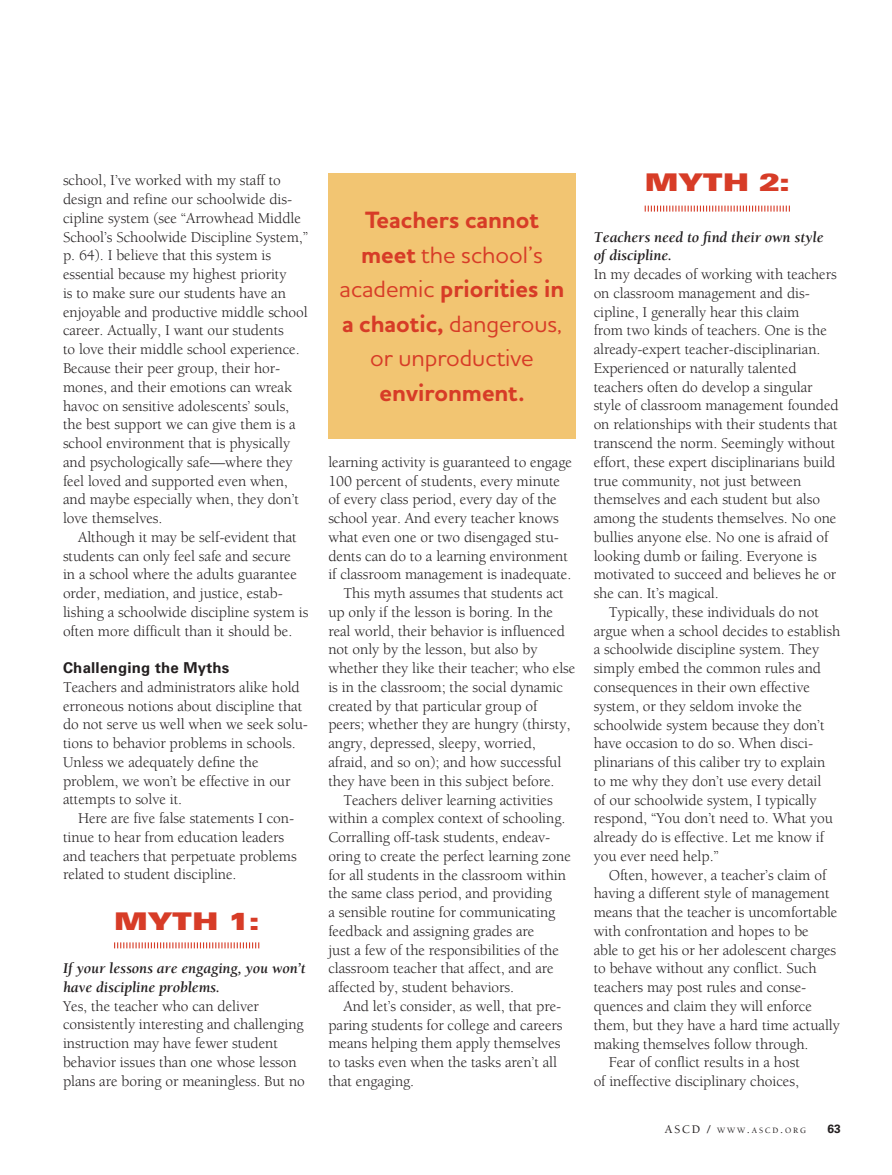
<style>
.page{position:relative;width:892px;height:1175px;background:#fff}
.page>*{position:absolute;margin:0;border:0;box-sizing:border-box;transform-origin:0 0}
.t1{font:24.3px "Univers LT Std X Black Ex";letter-spacing:-.005em;color:#d73c27}
.t2{font:500 24px/34.5px "Houschka Pro";color:#d73c27;text-align:center}
.t3{font:700 24px "Houschka Pro";color:#d73c27}
.t4{font:15.3px/18.8px "Berkeley Std";letter-spacing:-.005em;color:#231f20}
.t5{font:italic 700 15.3px/18.8px "Berkeley Std";letter-spacing:-.005em;color:#231f20}
.t6{font:700 15px "Univers LT Std";letter-spacing:.015em;color:#231f20}
.t7{font:700 12px "Univers LT Std";color:#231f20}
.t8{font:500 8.4px "Berkeley Std";letter-spacing:.215em;color:#231f20}
.s1{font-weight:700}
.s2{font-size:12px}
</style>
<div class="page">
<hr style="left:0;top:0;width:1px;height:1175px;background:#f3ce89">
<svg style="left:114px;top:942px;width:145px;height:6px"></svg>
<svg style="left:644px;top:206px;width:145px;height:6px"></svg>
<div style="left:328px;top:173px;width:247px;height:265px;background:#f2c572"></div>
<p class="t4" style="left:63px;top:171px;width:246px">school, I’ve worked with my staff to design and refine our schoolwide dis&shy;cipline system (see “Arrowhead Middle School’s Schoolwide Discipline System,” p. 64). I believe that this system is essential because my highest priority<br>is to make sure our students have an enjoyable and productive middle school career. Actually, I want our students<br>to love their middle school experience.<br>Because their peer group, their hor&shy;mones, and their emotions can wreak havoc on sensitive adolescents’ souls, the best support we can give them is a school environment that is physically and psychologically safe—where they feel loved and supported even when, and maybe especially when, they don’t love themselves.</p>
<p class="t4" style="left:63px;top:528px;width:247px;text-indent:15px">Although it may be self-evident that students can only feel safe and secure<br>in a school where the adults guarantee order, mediation, and justice, estab&shy;lishing a schoolwide discipline system is often more difficult than it should be.</p>
<p class="t6" style="left:63px;top:659px;width:168px">Challenging the Myths</p>
<p class="t4" style="left:63px;top:678px;width:246px">Teachers and administrators alike hold erroneous notions about discipline that do not serve us well when we seek solu&shy;tions to behavior problems in schools.<br>Unless we adequately define the problem, we won’t be effective in our attempts to solve it.</p>
<p class="t4" style="left:63px;top:809px;width:235px;text-indent:15px">Here are five false statements I con&shy;tinue to hear from education leaders and teachers that perpetuate problems related to student discipline.</p>
<h1 class="t1" style="left:114px;top:906px;width:146px">Myth 1:</h1>
<p class="t5" style="left:63px;top:959px;width:244px">If your lessons are engaging, you won’t have discipline problems.</p>
<p class="t4" style="left:63px;top:996px;width:243px">Yes, the teacher who can deliver consistently interesting and challenging instruction may have fewer student behavior issues than one whose lesson plans are boring or meaningless. But no</p>
<h2 class="t2" style="left:339px;top:202px;width:226px"><span class="s1">Teachers cannot meet</span> the school’s academic <span class="s1">priorities in a chaotic,</span> dangerous, or unproductive</h2>
<h2 class="t3" style="left:379px;top:377px;width:146px">environment.</h2>
<p class="t4" style="left:328px;top:453px;width:245px">learning activity is guaranteed to engage</p>
<p class="t4" style="left:328px;top:471px;width:233px">100 percent of students, every minute</p>
<p class="t4" style="left:328px;top:490px;width:230px">of every class period, every day of the</p>
<p class="t4" style="left:328px;top:509px;width:232px">school year. And every teacher knows</p>
<p class="t4" style="left:328px;top:528px;width:232px">what even one or two disengaged stu-</p>
<p class="t4" style="left:328px;top:546px;width:241px">dents can do to a learning environment</p>
<p class="t4" style="left:328px;top:565px;width:244px">if classroom management is inadequate.</p>
<p class="t4" style="left:343px;top:584px;width:222px">This myth assumes that students act</p>
<p class="t4" style="left:328px;top:603px;width:226px">up only if the lesson is boring. In the</p>
<p class="t4" style="left:328px;top:621px;width:238px">real world, their behavior is influenced</p>
<p class="t4" style="left:328px;top:640px;width:210px">not only by the lesson, but also by</p>
<p class="t4" style="left:328px;top:659px;width:248px">whether they like their teacher; who else</p>
<p class="t4" style="left:328px;top:678px;width:236px">is in the classroom; the social dynamic</p>
<p class="t4" style="left:328px;top:696px;width:210px">created by that particular group of</p>
<p class="t4" style="left:328px;top:715px;width:243px">peers; whether they are hungry (thirsty,</p>
<p class="t4" style="left:328px;top:734px;width:209px">angry, depressed, sleepy, worried,</p>
<p class="t4" style="left:328px;top:753px;width:234px">afraid, and so on); and how successful</p>
<p class="t4" style="left:328px;top:772px;width:228px">they have been in this subject before.</p>
<p class="t4" style="left:343px;top:790px;width:211px">Teachers deliver learning activities</p>
<p class="t4" style="left:328px;top:809px;width:238px">within a complex context of schooling.</p>
<p class="t4" style="left:328px;top:828px;width:223px">Corralling off-task students, endeav-</p>
<p class="t4" style="left:328px;top:847px;width:244px">oring to create the perfect learning zone</p>
<p class="t4" style="left:328px;top:865px;width:239px">for all students in the classroom within</p>
<p class="t4" style="left:328px;top:884px;width:225px">the same class period, and providing</p>
<p class="t4" style="left:328px;top:903px;width:228px">a sensible routine for communicating</p>
<p class="t4" style="left:328px;top:922px;width:207px">feedback and assigning grades are</p>
<p class="t4" style="left:328px;top:940px;width:232px">just a few of the responsibilities of the</p>
<p class="t4" style="left:328px;top:959px;width:227px">classroom teacher that affect, and are</p>
<p class="t4" style="left:328px;top:978px;width:187px">affected by, student behaviors.</p>
<p class="t4" style="left:343px;top:997px;width:219px">And let’s consider, as well, that pre-</p>
<p class="t4" style="left:328px;top:1015px;width:235px">paring students for college and careers</p>
<p class="t4" style="left:328px;top:1034px;width:233px">means helping them apply themselves</p>
<p class="t4" style="left:328px;top:1053px;width:230px">to tasks even when the tasks aren’t all</p>
<p class="t4" style="left:328px;top:1072px;width:87px">that engaging.</p>
<h1 class="t1" style="left:644px;top:168px;width:146px">Myth 2:</h1>
<p class="t5" style="left:593px;top:228px;width:231px">Teachers need to find their own style of discipline.</p>
<p class="t4" style="left:593px;top:265px;width:246px">In my decades of working with teachers on classroom management and dis&shy;cipline, I generally hear this claim<br>from two kinds of teachers. One is the already-expert teacher-disciplinarian.<br>Experienced or naturally talented teachers often do develop a singular style of classroom management founded on relationships with their students that transcend the norm. Seemingly without effort, these expert disciplinarians build true community, not just between themselves and each student but also among the students themselves. No one bullies anyone else. No one is afraid of looking dumb or failing. Everyone is motivated to succeed and believes he or she can. It’s magical.</p>
<p class="t4" style="left:593px;top:603px;width:248px;text-indent:15px">Typically, these individuals do not argue when a school decides to establish a schoolwide discipline system. They simply embed the common rules and consequences in their own effective system, or they seldom invoke the schoolwide system because they don’t have occasion to do so. When disci&shy;plinarians of this caliber try to explain to me why they don’t use every detail<br>of our schoolwide system, I typically respond, “You don’t need to. What you already do is effective. Let me know if you ever need help.”</p>
<p class="t4" style="left:608px;top:865px;width:219px">Often, however, a teacher’s claim of</p>
<p class="t4" style="left:593px;top:884px;width:237px">having a different style of management</p>
<p class="t4" style="left:593px;top:903px;width:245px">means that the teacher is uncomfortable</p>
<p class="t4" style="left:593px;top:922px;width:216px">with confrontation and hopes to be</p>
<p class="t4" style="left:593px;top:940px;width:244px">able to get his or her adolescent charges</p>
<p class="t4" style="left:593px;top:959px;width:224px">to behave without any conflict. Such</p>
<p class="t4" style="left:593px;top:978px;width:214px">teachers may post rules and conse-</p>
<p class="t4" style="left:593px;top:997px;width:220px">quences and claim they will enforce</p>
<p class="t4" style="left:593px;top:1015px;width:248px">them, but they have a hard time actually</p>
<p class="t4" style="left:593px;top:1034px;width:216px">making themselves follow through.</p>
<p class="t4" style="left:608px;top:1053px;width:193px">Fear of conflict results in a host</p>
<p class="t4" style="left:593px;top:1072px;width:207px">of ineffective disciplinary choices,</p>
<p class="t8" style="left:664px;top:1125px;width:143px"><span class="s2">ASCD /</span> WWW<span class="s2">.</span>ASCD<span class="s2">.</span>ORG</p>
<p class="t7" style="left:827px;top:1121px;width:15px">63</p>
</div>
